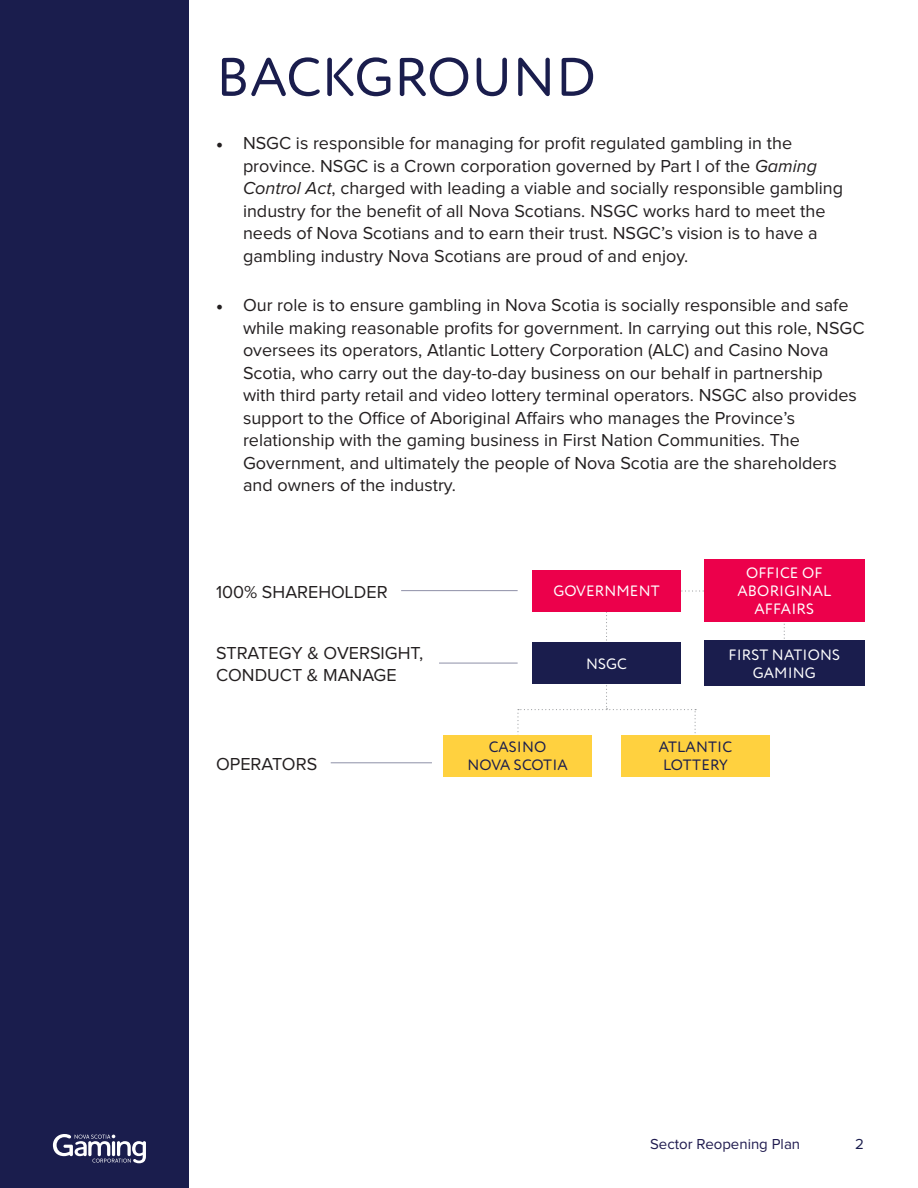
<style>
.page{position:relative;width:918px;height:1188px;background:#fff}
.page>*{position:absolute;margin:0;border:0;box-sizing:border-box;transform-origin:0 0}
.t1{font:54px "Circe Rounded";letter-spacing:.01em;color:#1a1d4d}
.t2{font:18px/22.5px "Proxima Nova";color:#231f20}
.t3{font:15px/18px "Circe Rounded";letter-spacing:.01em;color:#fff;text-align:center}
.t4{font:15px/18px "Circe Rounded";letter-spacing:.01em;color:#1a1d4d;text-align:center}
.t5{font:15px "Proxima Nova";color:#201b4f}
.t6{font:15px "Proxima Nova";color:#1a1d4d}
.s1{font-family:"Minion Pro"}
.s2{font-style:italic}
</style>
<div class="page">
<svg style="left:784px;top:621px;width:1px;height:20px"></svg>
<svg style="left:517px;top:685px;width:179px;height:49px"></svg>
<svg style="left:606px;top:611px;width:2px;height:32px"></svg>
<svg style="left:681px;top:590px;width:23px;height:2px"></svg>
<div style="left:532px;top:570px;width:149px;height:41px;background:#ec004b"></div>
<div style="left:704px;top:559px;width:160px;height:62px;background:#ec004b"></div>
<div style="left:704px;top:641px;width:160px;height:45px;background:#1a1d4d"></div>
<div style="left:532px;top:643px;width:149px;height:41px;background:#1a1d4d"></div>
<div style="left:443px;top:735px;width:149px;height:41px;background:#ffd13f"></div>
<div style="left:621px;top:735px;width:149px;height:41px;background:#ffd13f"></div>
<hr style="left:401px;top:590px;width:117px;height:1px;background:#1a1d4d">
<hr style="left:439px;top:663px;width:79px;height:1px;background:#1a1d4d">
<hr style="left:331px;top:762px;width:101px;height:1px;background:#1a1d4d">
<div style="left:0;top:0;width:189px;height:1188px;background:#1a1d4d"></div>
<svg style="left:53px;top:1134px;width:93px;height:29px"></svg>
<p class="t1" style="left:216px;top:46px;width:381px">BACKGROUND</p>
<p class="t2" style="left:243px;top:132px;width:602px;text-indent:-27px"><span class="s1">•</span> NSGC is responsible for managing for profit regulated gambling in the province. NSGC is a Crown corporation governed by Part I of the <span class="s2">Gaming Control Act</span>, charged with leading a viable and socially responsible gambling industry for the benefit of all Nova Scotians. NSGC works hard to meet the needs of Nova Scotians and to earn their trust. NSGC’s vision is to have a gambling industry Nova Scotians are proud of and enjoy.</p>
<p class="t2" style="left:243px;top:294px;width:623px;text-indent:-27px"><span class="s1">•</span> Our role is to ensure gambling in Nova Scotia is socially responsible and safe while making reasonable profits for government. In carrying out this role, NSGC oversees its operators, Atlantic Lottery Corporation (ALC) and Casino Nova Scotia, who carry out the day-to-day business on our behalf in partnership<br>with third party retail and video lottery terminal operators. NSGC also provides support to the Office of Aboriginal Affairs who manages the Province’s relationship with the gaming business in First Nation Communities. The Government, and ultimately the people of Nova Scotia are the shareholders and owners of the industry.</p>
<p class="t2" style="left:216px;top:581px;width:173px">100% SHAREHOLDER</p>
<p class="t2" style="left:216px;top:642px;width:209px">STRATEGY &amp; OVERSIGHT,</p>
<p class="t2" style="left:216px;top:665px;width:182px">CONDUCT &amp; MANAGE</p>
<p class="t2" style="left:216px;top:753px;width:103px">OPERATORS</p>
<p class="t3" style="left:553px;top:583px;width:108px">GOVERNMENT</p>
<p class="t3" style="left:586px;top:655px;width:42px">NSGC</p>
<p class="t3" style="left:737px;top:565px;width:95px">OFFICE OF<br>ABORIGINAL<br>AFFAIRS</p>
<p class="t3" style="left:729px;top:646px;width:113px">FIRST NATIONS<br>GAMING</p>
<p class="t4" style="left:467px;top:739px;width:102px">CASINO<br>NOVA SCOTIA</p>
<p class="t4" style="left:659px;top:739px;width:75px;text-align:left">ATLANTIC<br>LOTTERY</p>
<p class="t5" style="left:650px;top:1135px;width:152px">Sector Reopening Plan</p>
<p class="t6" style="left:855px;top:1135px;width:10px">2</p>
</div>
